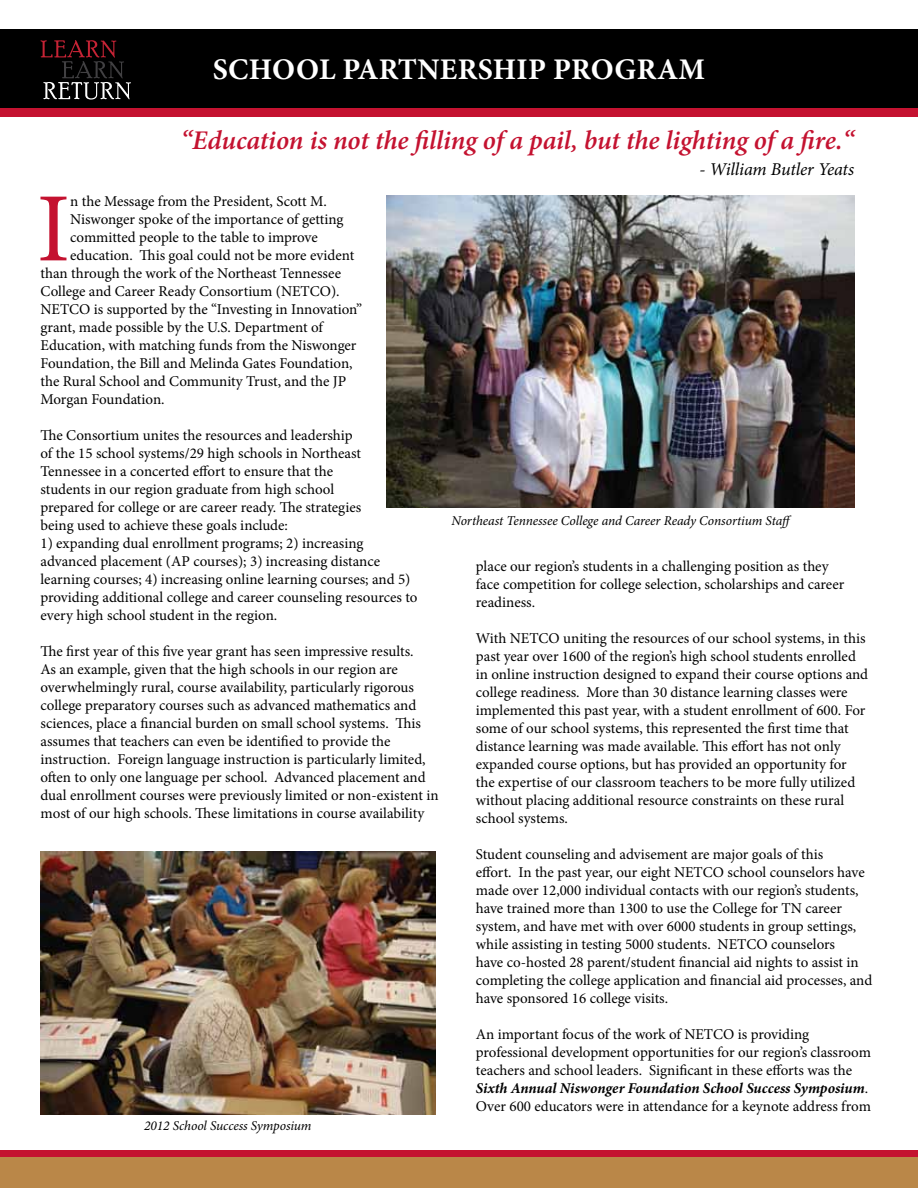
<style>
.page{position:relative;width:918px;height:1188px;background:#fff}
.page>*{position:absolute;margin:0;border:0;box-sizing:border-box;transform-origin:0 0}
.t1{font:98.1px "Minion Pro";color:#c41230}
.t2{font:700 30px "Minion Pro";letter-spacing:.01em;color:#fff}
.t3{font:italic 600 27px "Minion Pro";letter-spacing:-.005em;color:#c41230}
.t4{font:italic 18px "Minion Pro";letter-spacing:-.01em;color:#000}
.t5{font:15px/18px "Minion Pro";letter-spacing:-.005em;color:#000}
.t6{font:italic 13.5px "Minion Pro";letter-spacing:-.005em;color:#000}
.s1{font-weight:700;font-style:italic}
</style>
<div class="page">
<div style="left:0;top:1151px;width:918px;height:13px;background:#c41230"></div>
<div style="left:0;top:1157px;width:918px;height:31px;background:#ba8748"></div>
<img style="left:387px;top:195px;width:467px;height:312px">
<img style="left:40px;top:851px;width:396px;height:264px">
<div style="left:0;top:104px;width:918px;height:13px;background:#c41230"></div>
<div style="left:0;top:29px;width:918px;height:79px;background:#000"></div>
<svg style="left:40px;top:40px;width:91px;height:60px"></svg>
<h2 class="t2" style="left:213px;top:48px;width:494px">SCHOOL PARTNERSHIP PROGRAM</h2>
<h3 class="t3" style="left:181px;top:122px;width:675px">“Education is not the filling of a pail, but the lighting of a fire.“</h3>
<p class="t4" style="left:699px;top:157px;width:156px">- William Butler Yeats</p>
<h1 class="t1" style="left:37px;top:163px;width:35px">I</h1>
<p class="t5" style="left:70px;top:193px;width:258px">n the Message from the President, Scott M.</p>
<p class="t5" style="left:70px;top:211px;width:275px">Niswonger spoke of the importance of getting</p>
<p class="t5" style="left:70px;top:229px;width:249px">committed people to the table to improve</p>
<p class="t5" style="left:70px;top:247px;width:286px">education. This goal could not be more evident</p>
<p class="t5" style="left:40px;top:265px;width:302px">than through the work of the Northeast Tennessee</p>
<p class="t5" style="left:40px;top:283px;width:301px">College and Career Ready Consortium (NETCO).</p>
<p class="t5" style="left:40px;top:301px;width:323px">NETCO is supported by the “Investing in Innovation”</p>
<p class="t5" style="left:40px;top:319px;width:285px">grant, made possible by the U.S. Department of</p>
<p class="t5" style="left:40px;top:337px;width:318px">Education, with matching funds from the Niswonger</p>
<p class="t5" style="left:40px;top:355px;width:314px">Foundation, the Bill and Melinda Gates Foundation,</p>
<p class="t5" style="left:40px;top:373px;width:307px">the Rural School and Community Trust, and the JP</p>
<p class="t5" style="left:40px;top:391px;width:126px">Morgan Foundation.</p>
<p class="t5" style="left:40px;top:427px;width:322px">The Consortium unites the resources and leadership of the 15 school systems/29 high schools in Northeast Tennessee in a concerted effort to ensure that the students in our region graduate from high school prepared for college or are career ready. The strategies being used to achieve these goals include:</p>
<p class="t5" style="left:40px;top:535px;width:378px">1) expanding dual enrollment programs; 2) increasing advanced placement (AP courses); 3) increasing distance learning courses; 4) increasing online learning courses; and 5) providing additional college and career counseling resources to every high school student in the region.</p>
<p class="t5" style="left:40px;top:643px;width:400px">The first year of this five year grant has seen impressive results.<br>As an example, given that the high schools in our region are overwhelmingly rural, course availability, particularly rigorous college preparatory courses such as advanced mathematics and sciences, place a financial burden on small school systems. This assumes that teachers can even be identified to provide the instruction. Foreign language instruction is particularly limited, often to only one language per school. Advanced placement and dual enrollment courses were previously limited or non-existent in most of our high schools. These limitations in course availability</p>
<p class="t6" style="left:144px;top:1117px;width:169px">2012 School Success Symposium</p>
<p class="t6" style="left:452px;top:511px;width:343px">Northeast Tennessee College and Career Ready Consortium Staff</p>
<p class="t5" style="left:476px;top:557px;width:370px">place our region’s students in a challenging position as they face competition for college selection, scholarships and career readiness.</p>
<p class="t5" style="left:476px;top:629px;width:394px">With NETCO uniting the resources of our school systems, in this past year over 1600 of the region’s high school students enrolled in online instruction designed to expand their course options and college readiness. More than 30 distance learning classes were implemented this past year, with a student enrollment of 600. For some of our school systems, this represented the first time that distance learning was made available. This effort has not only expanded course options, but has provided an opportunity for the expertise of our classroom teachers to be more fully utilized without placing additional resource constraints on these rural school systems.</p>
<p class="t5" style="left:476px;top:845px;width:398px">Student counseling and advisement are major goals of this<br>effort. In the past year, our eight NETCO school counselors have made over 12,000 individual contacts with our region’s students, have trained more than 1300 to use the College for TN career system, and have met with over 6000 students in group settings, while assisting in testing 5000 students. NETCO counselors<br>have co-hosted 28 parent/student financial aid nights to assist in completing the college application and financial aid processes, and have sponsored 16 college visits.</p>
<p class="t5" style="left:476px;top:1025px;width:397px">An important focus of the work of NETCO is providing professional development opportunities for our region’s classroom teachers and school leaders. Significant in these efforts was the <span class="s1">Sixth Annual Niswonger Foundation School Success Symposium</span>.<br>Over 600 educators were in attendance for a keynote address from</p>
</div>
